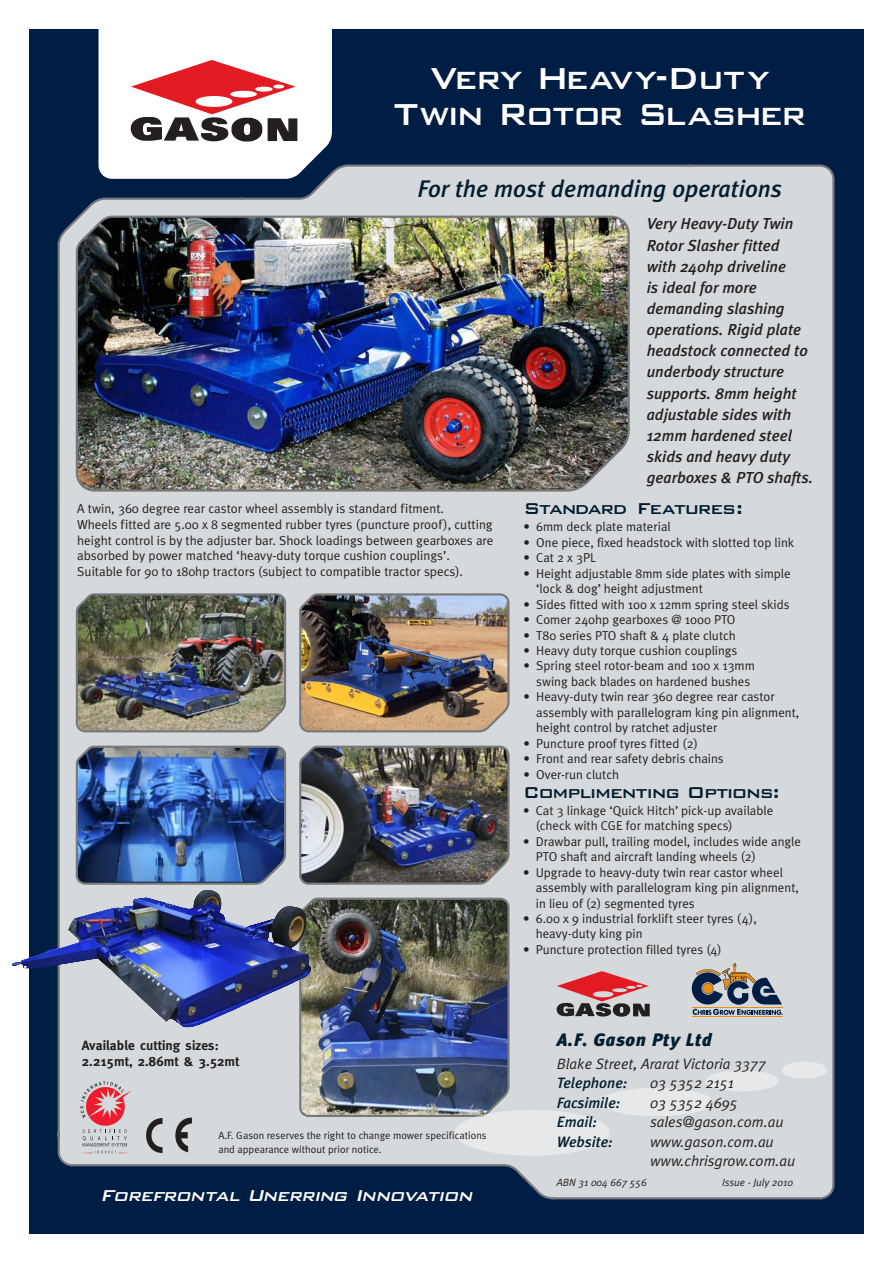
<style>
.page{position:relative;width:893px;height:1263px;background:#fff}
.page>*{position:absolute;margin:0;border:0;box-sizing:border-box;transform-origin:0 0}
.t1{font:500 40.5px/36px "Bank Gothic BT";letter-spacing:-.04em;color:#fff;text-align:center;scale:.95 1}
.t2{font:italic 500 24px "Meta Plus";color:#001e2f}
.t3{font:500 21px "Bank Gothic BT";letter-spacing:-.055em;color:#001e2f}
.t4{font:italic 500 21px "Bank Gothic BT";color:#fff}
.t5{font:italic 900 18px "Meta Plus";letter-spacing:.035em;color:#001e2f}
.t6{font:italic 500 15.9px/21.1px "Meta Plus";color:#231f20}
.t7{font:italic 15px/19.5px "Meta Plus Normal";color:#231f20}
.t8{font:italic 500 15px "Meta Plus";color:#001e2f}
.t9{font:700 13.5px/15.9px "Meta";letter-spacing:.01em;color:#231f20}
.t10{font:13.05px/15.6px "Meta Plus Normal";color:#231f20}
.t11{font:12.9px/15.5px "Meta Plus Normal";color:#231f20}
.t12{font:10.5px/13.5px "Meta Plus Normal";color:#231f20}
.t13{font:italic 10.5px "Meta Plus Normal";color:#231f20}
</style>
<div class="page">
<div style="left:30px;top:30px;width:833px;height:1203px;background:#001d44"></div>
<img style="left:58px;top:165px;width:776px;height:1034px">
<svg style="left:454px;top:1061px;width:375px;height:95px;background:#cfd2d6"></svg>
<svg style="left:80px;top:1081px;width:52px;height:73px;background:#d3a5aa"></svg>
<svg style="left:146px;top:1118px;width:17px;height:35px"></svg>
<svg style="left:169px;top:1117px;width:23px;height:35px"></svg>
<img style="left:12px;top:917px;width:67px;height:47px">
<hr style="left:693px;top:1016px;width:90px;height:1px;background:#e58e19">
<svg style="left:692px;top:963px;width:91px;height:52px"></svg>
<svg style="left:98px;top:29px;width:240px;height:150px;background:#decacc"></svg>
<svg style="left:557px;top:971px;width:93px;height:46px;background:#b67e81"></svg>
<h1 class="t1" style="left:394px;top:57px;width:435px">Very Heavy-Duty<br>Twin Rotor Slasher</h1>
<h2 class="t2" style="left:417px;top:175px;width:366px">For the most demanding operations</h2>
<p class="t6" style="left:647px;top:213px;width:168px">Very Heavy-Duty Twin<br>Rotor Slasher fitted with 240hp driveline<br>is ideal for more demanding slashing operations. Rigid plate headstock connected to underbody structure supports. 8mm height adjustable sides with<br>12mm hardened steel skids and heavy duty gearboxes &amp; PTO shafts.</p>
<p class="t10" style="left:77px;top:501px;width:418px">A twin, 360 degree rear castor wheel assembly is standard fitment.<br>Wheels fitted are 5.00 x 8 segmented rubber tyres (puncture proof), cutting height control is by the adjuster bar. Shock loadings between gearboxes are absorbed by power matched ‘heavy-duty torque cushion couplings’.<br>Suitable for 90 to 180hp tractors (subject to compatible tractor specs).</p>
<h3 class="t3" style="left:523px;top:495px;width:221px">Standard Features:</h3>
<p class="t11" style="left:523px;top:519px;width:149px">• 6mm deck plate material</p>
<p class="t11" style="left:523px;top:535px;width:272px">• One piece, fixed headstock with slotted top link</p>
<p class="t11" style="left:523px;top:550px;width:74px">• Cat 2 x 3PL</p>
<p class="t11" style="left:536px;top:565px;width:256px;text-indent:-13px">• Height adjustable 8mm side plates with simple ‘lock &amp; dog’ height adjustment</p>
<p class="t11" style="left:523px;top:596px;width:268px">• Sides fitted with 100 x 12mm spring steel skids</p>
<p class="t11" style="left:523px;top:612px;width:214px">• Comer 240hp gearboxes @ 1000 PTO</p>
<p class="t11" style="left:523px;top:627px;width:214px">• T80 series PTO shaft &amp; 4 plate clutch</p>
<p class="t11" style="left:523px;top:643px;width:215px">• Heavy duty torque cushion couplings</p>
<p class="t11" style="left:536px;top:658px;width:220px;text-indent:-13px">• Spring steel rotor-beam and 100 x 13mm swing back blades on hardened bushes</p>
<p class="t11" style="left:536px;top:689px;width:265px;text-indent:-13px">• Heavy-duty twin rear 360 degree rear castor assembly with parallelogram king pin alignment, height control by ratchet adjuster</p>
<p class="t11" style="left:523px;top:735px;width:176px">• Puncture proof tyres fitted (2)</p>
<p class="t11" style="left:523px;top:751px;width:202px">• Front and rear safety debris chains</p>
<p class="t11" style="left:523px;top:766px;width:97px">• Over-run clutch</p>
<p class="t9" style="left:82px;top:1038px;width:159px">Available cutting sizes:<br>2.215mt, 2.86mt &amp; 3.52mt</p>
<p class="t12" style="left:218px;top:1129px;width:270px">A.F. Gason reserves the right to change mower specifications and appearance without prior notice.</p>
<h3 class="t4" style="left:100px;top:1181px;width:377px">Forefrontal Unerring Innovation</h3>
<h3 class="t3" style="left:523px;top:778px;width:258px">Complimenting Options:</h3>
<p class="t11" style="left:536px;top:803px;width:239px;text-indent:-13px">• Cat 3 linkage ‘Quick Hitch’ pick-up available (check with CGE for matching specs)</p>
<p class="t11" style="left:536px;top:833px;width:267px;text-indent:-13px">• Drawbar pull, trailing model, includes wide angle<br>PTO shaft and aircraft landing wheels (2)</p>
<p class="t11" style="left:536px;top:864px;width:265px;text-indent:-13px">• Upgrade to heavy-duty twin rear castor wheel assembly with parallelogram king pin alignment, in lieu of (2) segmented tyres</p>
<p class="t11" style="left:536px;top:911px;width:223px;text-indent:-13px">• 6.00 x 9 industrial forklift steer tyres (4), heavy-duty king pin</p>
<p class="t11" style="left:523px;top:942px;width:200px">• Puncture protection filled tyres (4)</p>
<h3 class="t5" style="left:557px;top:1029px;width:157px">A.F. Gason Pty Ltd</h3>
<p class="t7" style="left:557px;top:1054px;width:211px">Blake Street, Ararat Victoria 3377</p>
<p class="t8" style="left:557px;top:1074px;width:72px">Telephone:</p>
<p class="t7" style="left:650px;top:1073px;width:85px">03 5352 2151</p>
<p class="t8" style="left:557px;top:1094px;width:65px">Facsimile:</p>
<p class="t7" style="left:650px;top:1093px;width:89px">03 5352 4695</p>
<p class="t8" style="left:557px;top:1113px;width:42px">Email:</p>
<p class="t7" style="left:650px;top:1112px;width:135px">sales@gason.com.au</p>
<p class="t8" style="left:557px;top:1133px;width:57px">Website:</p>
<p class="t7" style="left:650px;top:1132px;width:147px">www.gason.com.au www.chrisgrow.com.au</p>
<p class="t13" style="left:557px;top:1176px;width:91px">ABN 31 004 667 556</p>
<p class="t13" style="left:722px;top:1176px;width:73px">Issue - July 2010</p>
</div>
